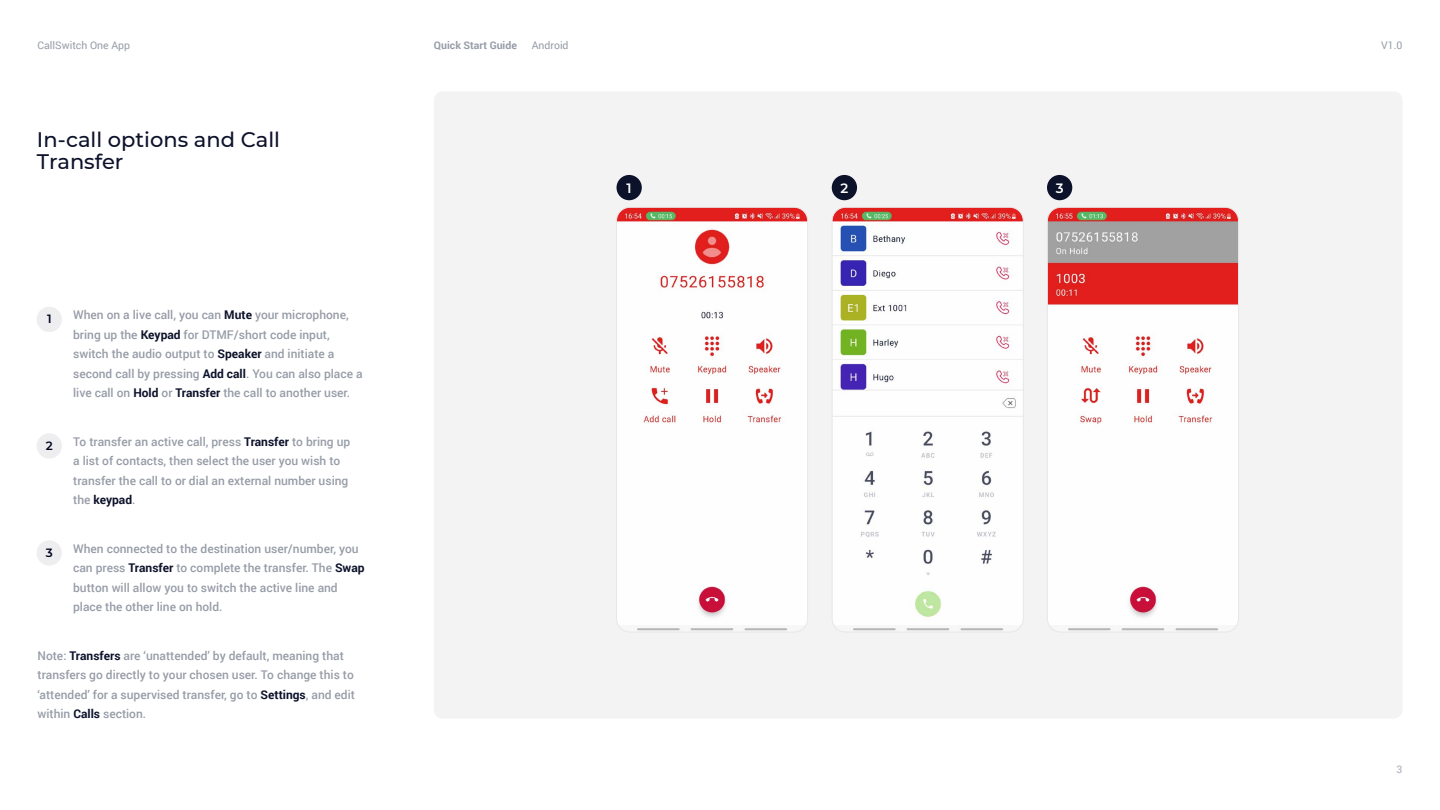
<style>
.page{position:relative;width:1440px;height:810px;background:#fff}
.page>*{position:absolute;margin:0;border:0;box-sizing:border-box;transform-origin:0 0}
.t1{font:500 21px/22.5px "Montserrat";color:#0d122b}
.t2{font:600 13.5px "Montserrat";color:#fff}
.t3{font:500 12px/19.5px "Roboto";color:#969ca7}
.t4{font:600 12px "Montserrat";color:#00051e}
.t5{font:10.5px "Roboto";color:#969ca7}
.t6{font:700 10.5px "Roboto";color:#969ca7}
.t7{font:500 10.5px "Roboto";color:#b5bac2}
.s1{font-weight:700;color:#0d122b}
</style>
<div class="page">
<div style="left:37px;top:307px;width:25px;height:25px;background:#eeeef0;border-radius:50%"></div>
<div style="left:37px;top:433px;width:25px;height:26px;background:#eeeef0;border-radius:50%"></div>
<div style="left:37px;top:540px;width:25px;height:26px;background:#eeeef0;border-radius:50%"></div>
<div style="left:434px;top:91px;width:969px;height:628px;background:#f3f3f4;border-radius:9px"></div>
<div style="left:617px;top:175px;width:25px;height:25px;background:#0d122b;border-radius:50%"></div>
<div style="left:832px;top:175px;width:25px;height:25px;background:#0d122b;border-radius:50%"></div>
<div style="left:1047px;top:175px;width:25px;height:25px;background:#0d122b;border-radius:50%"></div>
<img style="left:618px;top:207px;width:188px;height:425px">
<div style="left:616px;top:207px;width:192px;height:425px;border:1px solid #e7e7ea;border-radius:14px"></div>
<img style="left:832px;top:207px;width:190px;height:425px">
<div style="left:832px;top:207px;width:192px;height:425px;border:1px solid #e7e7ea;border-radius:14px"></div>
<img style="left:1049px;top:209px;width:188px;height:423px">
<div style="left:1047px;top:207px;width:192px;height:425px;border:1px solid #e7e7ea;border-radius:14px"></div>
<p class="t5" style="left:37px;top:37px;width:94px">CallSwitch One App</p>
<p class="t6" style="left:434px;top:37px;width:85px">Quick Start Guide</p>
<p class="t5" style="left:532px;top:37px;width:38px">Android</p>
<p class="t5" style="left:1381px;top:37px;width:23px">V1.0</p>
<h1 class="t1" style="left:37px;top:127px;width:245px">In-call options and Call<br>Transfer</h1>
<p class="t4" style="left:47px;top:311px;width:6px">1</p>
<p class="t3" style="left:73px;top:305px;width:291px">When on a live call, you can <span class="s1">Mute</span> your microphone, bring up the <span class="s1">Keypad</span> for DTMF/short code input, switch the audio output to <span class="s1">Speaker</span> and initiate a second call by pressing <span class="s1">Add call</span>. You can also place a live call on <span class="s1">Hold</span> or <span class="s1">Transfer</span> the call to another user.</p>
<p class="t4" style="left:46px;top:437px;width:8px">2</p>
<p class="t3" style="left:73px;top:431px;width:279px">To transfer an active call, press <span class="s1">Transfer</span> to bring up a list of contacts, then select the user you wish to transfer the call to or dial an external number using the <span class="s1">keypad</span>.</p>
<p class="t4" style="left:46px;top:544px;width:8px">3</p>
<p class="t3" style="left:73px;top:538px;width:293px">When connected to the destination user/number, you can press <span class="s1">Transfer</span> to complete the transfer. The <span class="s1">Swap </span>button will allow you to switch the active line and place the other line on hold.</p>
<p class="t3" style="left:37px;top:646px;width:319px">Note: <span class="s1">Transfers</span> are ‘unattended’ by default, meaning that transfers go directly to your chosen user. To change this to ‘attended’ for a supervised transfer, go to <span class="s1">Settings</span>, and edit within <span class="s1">Calls</span> section.</p>
<p class="t2" style="left:627px;top:178px;width:7px">1</p>
<p class="t2" style="left:840px;top:178px;width:9px">2</p>
<p class="t2" style="left:1056px;top:178px;width:9px">3</p>
<p class="t7" style="left:1397px;top:761px;width:7px">3</p>
</div>
